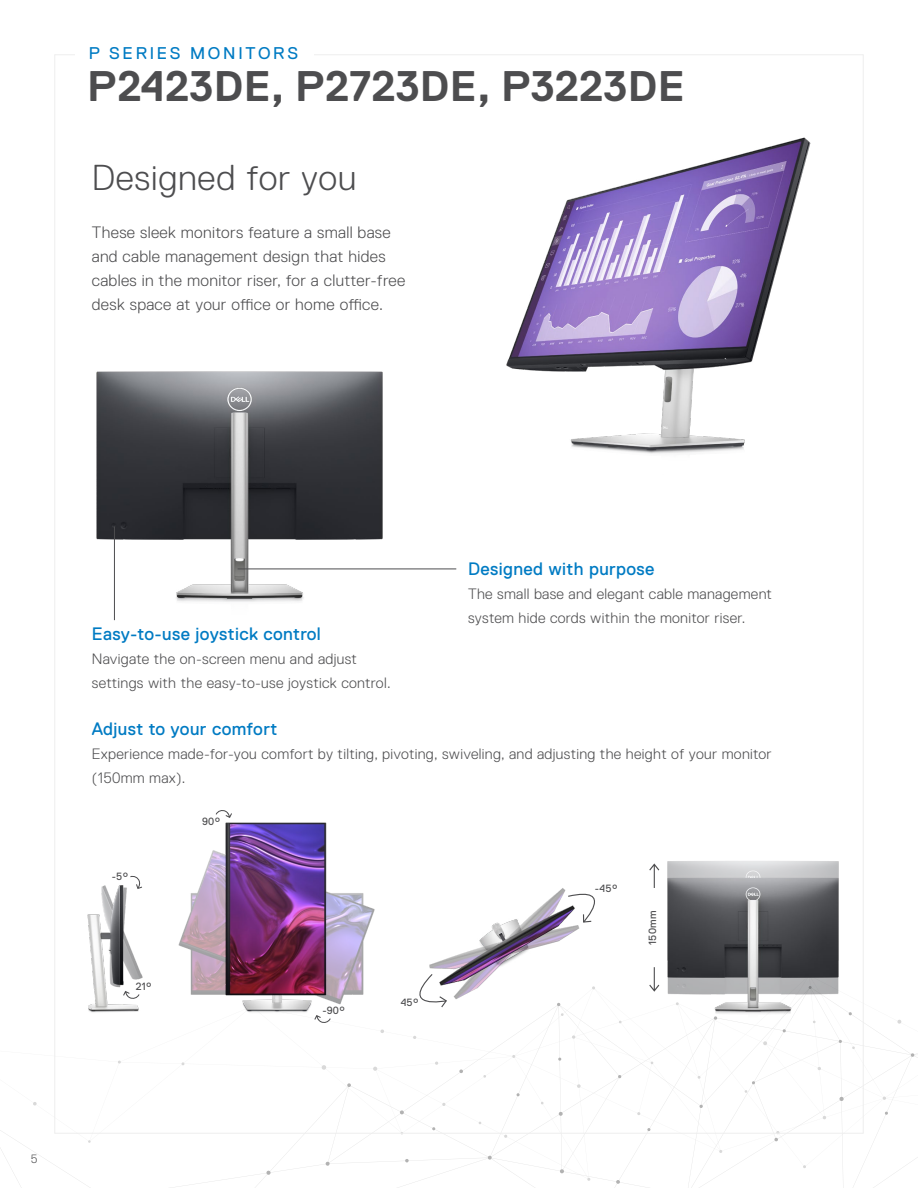
<style>
.page{position:relative;width:918px;height:1188px;background:#fff}
.page>*{position:absolute;margin:0;border:0;box-sizing:border-box;transform-origin:0 0}
.t1{font:700 42.75px "Dell Replica";color:#4d4d4f}
.Page_Title_24___28_8{font:300 36px "Dell Replica";letter-spacing:.02em;color:#4d4d4f}
.Blue_Header_12_14{font:18px "Dell Replica";letter-spacing:.02em;color:#007bc3}
.t2{font:16.95px "Dell Replica";letter-spacing:.16em;color:#007bc3}
.Under_header_11_16{font:300 16.5px/24px "Dell Replica";letter-spacing:.02em;color:#4d4d4f}
.Body_10_16{font:300 15px/24px "Dell Replica";letter-spacing:.02em;color:#4d4d4f}
.t3{font:300 12px "Dell Replica";color:#4d4d4f}
.t4{font:10.5px "Dell Replica";letter-spacing:.02em;color:#4d4d4f}
</style>
<div class="page">
<svg style="left:0;top:987px;width:918px;height:201px"></svg>
<svg style="left:839px;top:1097px;width:5px;height:4px"></svg>
<svg style="left:911px;top:1053px;width:3px;height:4px"></svg>
<svg style="left:616px;top:1180px;width:4px;height:4px"></svg>
<svg style="left:559px;top:1112px;width:4px;height:4px"></svg>
<svg style="left:400px;top:1110px;width:4px;height:4px"></svg>
<svg style="left:266px;top:1171px;width:5px;height:4px"></svg>
<svg style="left:560px;top:1169px;width:4px;height:4px"></svg>
<svg style="left:774px;top:1131px;width:6px;height:10px"></svg>
<svg style="left:326px;top:1162px;width:4px;height:4px"></svg>
<svg style="left:347px;top:1083px;width:4px;height:4px"></svg>
<svg style="left:459px;top:1069px;width:4px;height:4px"></svg>
<svg style="left:488px;top:1156px;width:4px;height:4px"></svg>
<svg style="left:405px;top:1159px;width:4px;height:3px"></svg>
<svg style="left:699px;top:1105px;width:4px;height:3px"></svg>
<svg style="left:647px;top:1128px;width:4px;height:3px"></svg>
<svg style="left:516px;top:1093px;width:4px;height:3px"></svg>
<img style="left:96px;top:371px;width:322px;height:250px">
<hr style="left:238px;top:569px;width:218px;height:1px;background:#4d4d4f">
<hr style="left:114px;top:527px;width:1px;height:93px;background:#4d4d4f">
<img style="left:170px;top:814px;width:215px;height:209px">
<svg style="left:216px;top:810px;width:16px;height:8px"></svg>
<svg style="left:314px;top:1015px;width:17px;height:9px"></svg>
<img style="left:659px;top:861px;width:188px;height:180px">
<svg style="left:649px;top:863px;width:10px;height:25px"></svg>
<svg style="left:649px;top:967px;width:10px;height:25px"></svg>
<img style="left:68px;top:885px;width:94px;height:156px">
<svg style="left:123px;top:991px;width:17px;height:9px"></svg>
<svg style="left:130px;top:876px;width:12px;height:13px"></svg>
<img style="left:423px;top:888px;width:171px;height:123px">
<svg style="left:398px;top:973px;width:50px;height:37px"></svg>
<svg style="left:567px;top:888px;width:28px;height:35px"></svg>
<img style="left:506px;top:137px;width:305px;height:317px">
<p class="t2" style="left:89px;top:44px;width:211px">P SERIES MONITORS</p>
<h1 class="t1" style="left:87px;top:63px;width:599px">P2423DE, P2723DE, P3223DE</h1>
<p class="Page_Title_24___28_8" style="left:92px;top:158px;width:266px">Designed for you</p>
<p class="Under_header_11_16" style="left:92px;top:220px;width:315px">These sleek monitors feature a small base and cable management design that hides cables in the monitor riser, for a clutter-free desk space at your office or home office.</p>
<p class="Blue_Header_12_14" style="left:92px;top:624px;width:231px">Easy-to-use joystick control</p>
<p class="Body_10_16" style="left:92px;top:647px;width:300px">Navigate the on-screen menu and adjust settings with the easy-to-use joystick control.</p>
<p class="Blue_Header_12_14" style="left:468px;top:559px;width:188px">Designed with purpose</p>
<p class="Body_10_16" style="left:468px;top:582px;width:306px">The small base and elegant cable management system hide cords within the monitor riser.</p>
<p class="Blue_Header_12_14" style="left:92px;top:719px;width:187px">Adjust to your comfort</p>
<p class="Body_10_16" style="left:92px;top:742px;width:681px">Experience made-for-you comfort by tilting, pivoting, swiveling, and adjusting the height of your monitor (150mm max).</p>
<p class="t4" style="left:112px;top:870px;width:18px">-5°</p>
<p class="t4" style="left:136px;top:981px;width:18px">21°</p>
<p class="t4" style="left:202px;top:816px;width:20px">90°</p>
<p class="t4" style="left:322px;top:1005px;width:24px">-90°</p>
<p class="t4" style="left:401px;top:997px;width:20px">45°</p>
<p class="t4" style="left:595px;top:882px;width:24px">-45°</p>
<p class="t4" style="left:647px;top:945px;width:36px;rotate:-90deg">150mm</p>
<p class="t3" style="left:31px;top:1152px;width:8px">5</p>
</div>
